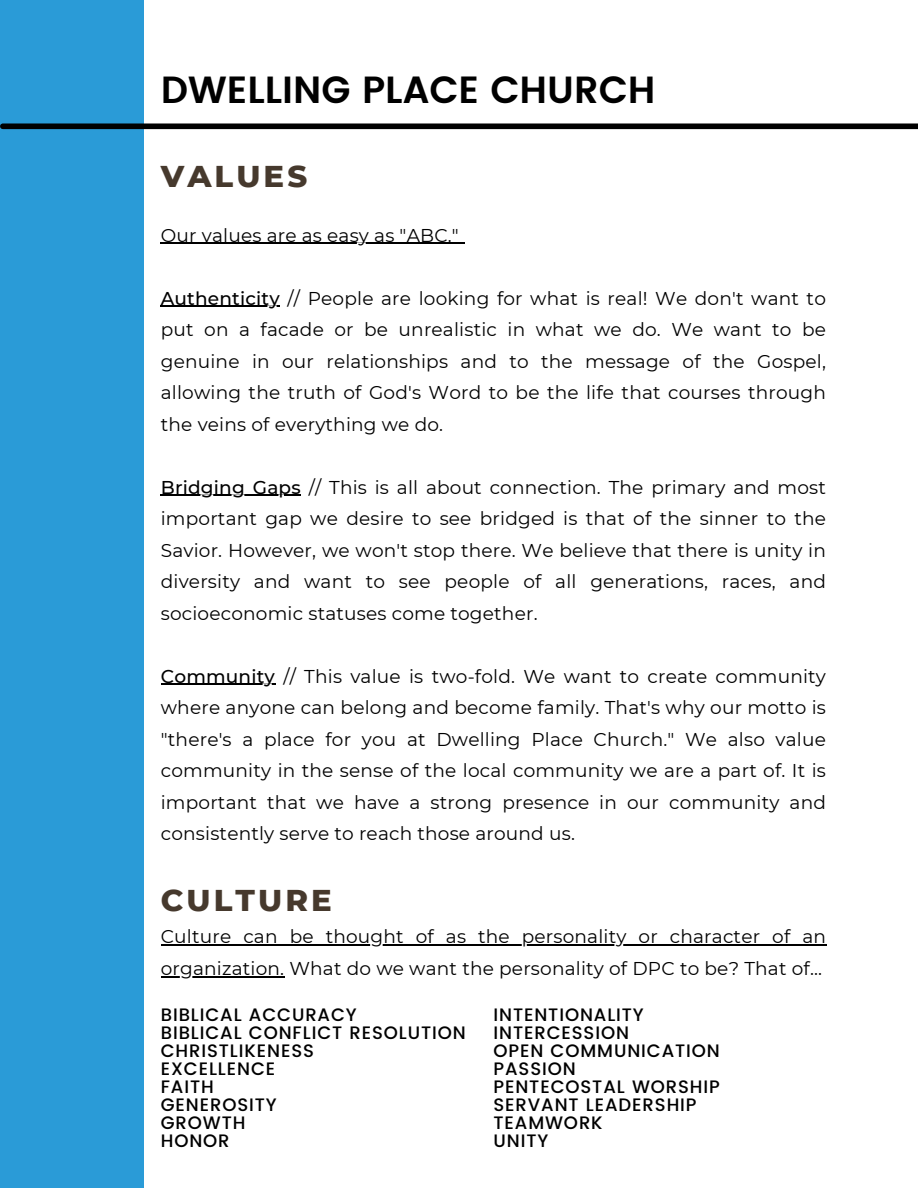
<style>
.page{position:relative;width:918px;height:1188px;background:#fff}
.page>*{position:absolute;margin:0;border:0;box-sizing:border-box;transform-origin:0 0}
.t1{font:600 37.8px "Poppins";color:#000}
.t2{font:800 30.75px "Montserrat";letter-spacing:.1em;color:#46392d}
.t3{font:18.6px/31.5px "Montserrat";letter-spacing:.01em;color:#000;text-align:justify}
.t4{font:500 18px/18px "Poppins";letter-spacing:.05em;color:#000}
.s1{font-weight:500}
</style>
<div class="page">
<div style="left:0;top:0;width:144px;height:1188px;background:#2a9bd7"></div>
<div style="left:3px;top:123px;width:915px;height:6px;background:#000"></div>
<hr style="left:161px;top:243px;width:298px;height:1px;background:#000">
<hr style="left:161px;top:306px;width:119px;height:1px;background:#000">
<hr style="left:161px;top:495px;width:140px;height:1px;background:#000">
<hr style="left:161px;top:684px;width:114px;height:1px;background:#000">
<hr style="left:161px;top:944px;width:665px;height:2px;background:#000">
<hr style="left:161px;top:976px;width:123px;height:1px;background:#000">
<p class="t1" style="left:161px;top:68px;width:496px">DWELLING PLACE CHURCH</p>
<h2 class="t2" style="left:161px;top:157px;width:148px">VALUES</h2>
<p class="t3" style="left:161px;top:219px;width:300px">Our values are as easy as "ABC."</p>
<p class="t3" style="left:161px;top:282px;width:667px"><span class="s1">Authenticity</span> // People are looking for what is real! We don't want to put on a facade or be unrealistic in what we do. We want to be genuine in our relationships and to the message of the Gospel, allowing the truth of God's Word to be the life that courses through the veins of everything we do.</p>
<p class="t3" style="left:161px;top:471px;width:667px"><span class="s1">Bridging Gaps</span> // This is all about connection. The primary and most important gap we desire to see bridged is that of the sinner to the Savior. However, we won't stop there. We believe that there is unity in diversity and want to see people of all generations, races, and socioeconomic statuses come together.</p>
<p class="t3" style="left:161px;top:660px;width:667px"><span class="s1">Community</span> // This value is two-fold. We want to create community where anyone can belong and become family. That's why our motto is "there's a place for you at Dwelling Place Church." We also value community in the sense of the local community we are a part of. It is important that we have a strong presence in our community and consistently serve to reach those around us.</p>
<h2 class="t2" style="left:161px;top:881px;width:172px">CULTURE</h2>
<p class="t3" style="left:161px;top:921px;width:667px">Culture can be thought of as the personality or character of an</p>
<h3 class="t3" style="left:161px;top:952px;width:663px">organization. What do we want the personality of DPC to be? That of...</h3>
<h3 class="t4" style="left:494px;top:1006px;width:228px">INTENTIONALITY<br>INTERCESSION<br>OPEN COMMUNICATION<br>PASSION<br>PENTECOSTAL WORSHIP<br>SERVANT LEADERSHIP<br>TEAMWORK<br>UNITY</h3>
<p class="t4" style="left:161px;top:1006px;width:307px">BIBLICAL ACCURACY<br>BIBLICAL CONFLICT RESOLUTION<br>CHRISTLIKENESS<br>EXCELLENCE<br>FAITH<br>GENEROSITY<br>GROWTH<br>HONOR</p>
</div>
